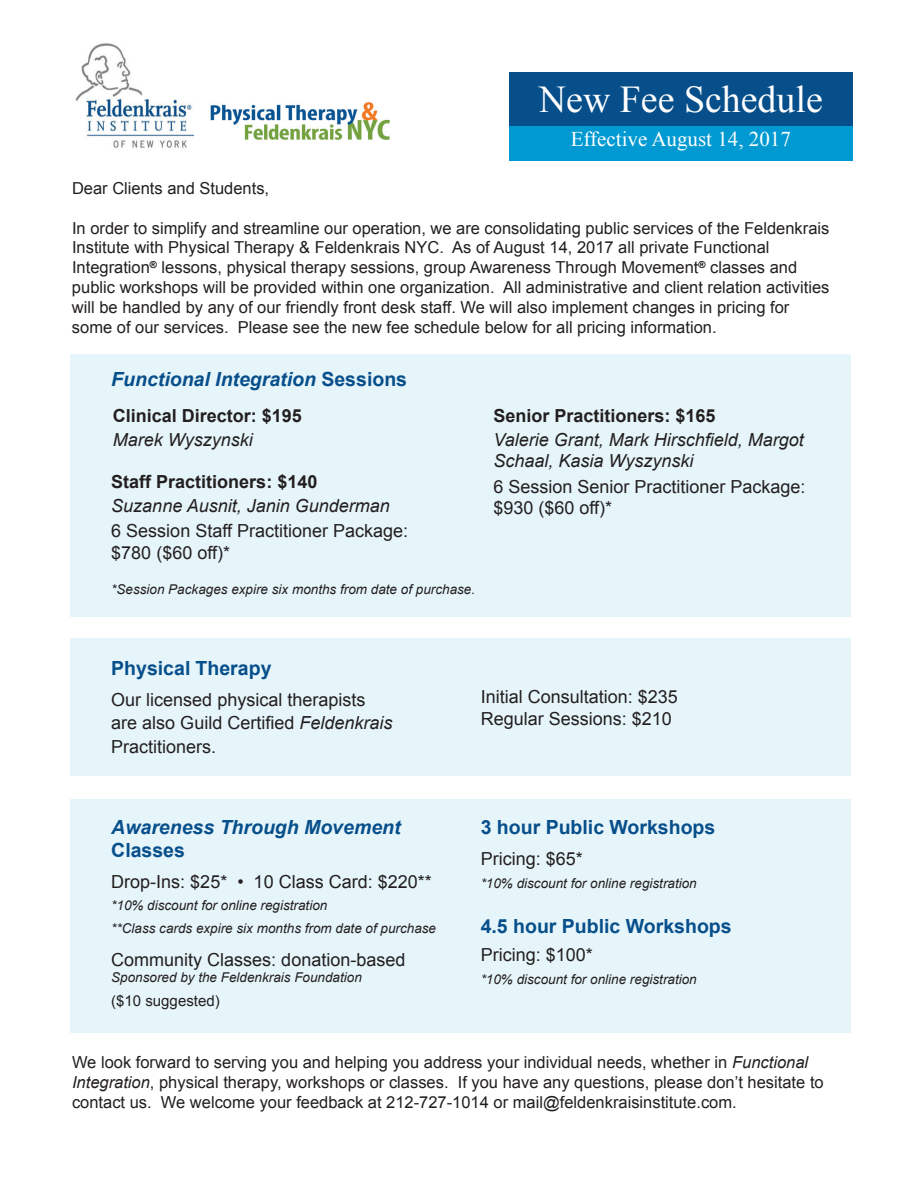
<style>
.page{position:relative;width:918px;height:1188px;background:#fff}
.page>*{position:absolute;margin:0;border:0;box-sizing:border-box;transform-origin:0 0}
.t1{font:37.8px "Times New Roman";color:#fff}
.t2{font:21px "Times New Roman";color:#fff}
.t3{font:700 19.5px "Arial";color:#074f8b}
.t4{font:italic 700 19.5px "Arial";color:#074f8b}
.t5{font:18px/21.6px "Arial";color:#231f20}
.t6{font:italic 18px/21.6px "Arial";color:#231f20}
.t7{font:700 18px "Arial";color:#231f20}
.t8{font:16.5px/19.8px "Arial";color:#231f20}
.t9{font:15px "Arial";color:#231f20}
.t10{font:italic 13.5px/22.5px "Arial";color:#231f20}
.s1{font-style:normal}
.s2{font-style:italic}
</style>
<div class="page">
<div style="left:509px;top:72px;width:344px;height:54px;background:#074f8b"></div>
<div style="left:509px;top:126px;width:344px;height:35px;background:#0099d1"></div>
<img style="left:75px;top:43px;width:119px;height:105px">
<div style="left:70px;top:355px;width:781px;height:262px;background:#e6f5fa"></div>
<div style="left:70px;top:639px;width:781px;height:137px;background:#e6f5fa"></div>
<div style="left:70px;top:799px;width:781px;height:233px;background:#e6f5fa"></div>
<img style="left:210px;top:102px;width:180px;height:38px">
<h1 class="t1" style="left:539px;top:73px;width:285px">New Fee Schedule</h1>
<p class="t2" style="left:571px;top:125px;width:222px">Effective August 14, 2017</p>
<p class="t8" style="left:72px;top:179px;width:199px">Dear Clients and Students,</p>
<p class="t8" style="left:72px;top:218px;width:759px">In order to simplify and streamline our operation, we are consolidating public services of the Feldenkrais Institute with Physical Therapy &amp; Feldenkrais NYC. As of August 14, 2017 all private Functional Integration<sup>®</sup> lessons, physical therapy sessions, group Awareness Through Movement<sup>®</sup> classes and public workshops will be provided within one organization. All administrative and client relation activities will be handled by any of our friendly front desk staff. We will also implement changes in pricing for some of our services. Please see the new fee schedule below for all pricing information.</p>
<p class="t4" style="left:111px;top:367px;width:297px">Functional Integration <span class="s1">Sessions</span></p>
<p class="t7" style="left:113px;top:404px;width:191px">Clinical Director: $195</p>
<p class="t6" style="left:113px;top:429px;width:142px">Marek Wyszynski</p>
<p class="t7" style="left:111px;top:469px;width:208px">Staff Practitioners: $140</p>
<p class="t6" style="left:111px;top:495px;width:280px">Suzanne Ausnit, Janin Gunderman</p>
<p class="t5" style="left:111px;top:520px;width:298px">6 Session Staff Practitioner Package: $780 ($60 off)*</p>
<p class="t10" style="left:111px;top:578px;width:365px">*Session Packages expire six months from date of purchase.</p>
<p class="t7" style="left:494px;top:404px;width:224px">Senior Practitioners: $165</p>
<p class="t6" style="left:494px;top:429px;width:312px">Valerie Grant, Mark Hirschfield, Margot<br>Schaal, Kasia Wyszynski</p>
<p class="t5" style="left:494px;top:476px;width:314px">6 Session Senior Practitioner Package: $930 ($60 off)*</p>
<p class="t3" style="left:111px;top:655px;width:162px">Physical Therapy</p>
<p class="t5" style="left:111px;top:687px;width:283px;line-height:24px">Our licensed physical therapists are also Guild Certified <span class="s2">Feldenkrais<br></span>Practitioners.</p>
<p class="t5" style="left:481px;top:686px;width:199px">Initial Consultation: $235<br>Regular Sessions: $210</p>
<p class="t4" style="left:111px;top:814px;width:291px">Awareness Through Movement</p>
<p class="t3" style="left:111px;top:837px;width:75px">Classes</p>
<p class="t5" style="left:111px;top:871px;width:322px">Drop-Ins: $25* • 10 Class Card: $220**</p>
<p class="t10" style="left:111px;top:894px;width:326px">*10% discount for online registration<br>**Class cards expire six months from date of purchase</p>
<p class="t5" style="left:111px;top:949px;width:296px">Community Classes: donation-based</p>
<p class="t10" style="left:111px;top:966px;width:252px">Sponsored by the Feldenkrais Foundation</p>
<p class="t9" style="left:111px;top:991px;width:110px">($10 suggested)</p>
<p class="t3" style="left:481px;top:814px;width:236px">3 hour Public Workshops</p>
<p class="t5" style="left:481px;top:848px;width:104px">Pricing: $65*</p>
<p class="t10" style="left:481px;top:872px;width:218px">*10% discount for online registration</p>
<p class="t3" style="left:481px;top:913px;width:253px">4.5 hour Public Workshops</p>
<p class="t5" style="left:481px;top:944px;width:114px">Pricing: $100*</p>
<p class="t10" style="left:481px;top:968px;width:218px">*10% discount for online registration</p>
<p class="t8" style="left:72px;top:1053px;width:753px">We look forward to serving you and helping you address your individual needs, whether in <span class="s2">Functional<br>Integration</span>, physical therapy, workshops or classes. If you have any questions, please don’t hesitate to contact us. We welcome your feedback at 212-727-1014 or mail@feldenkraisinstitute.com.</p>
</div>
